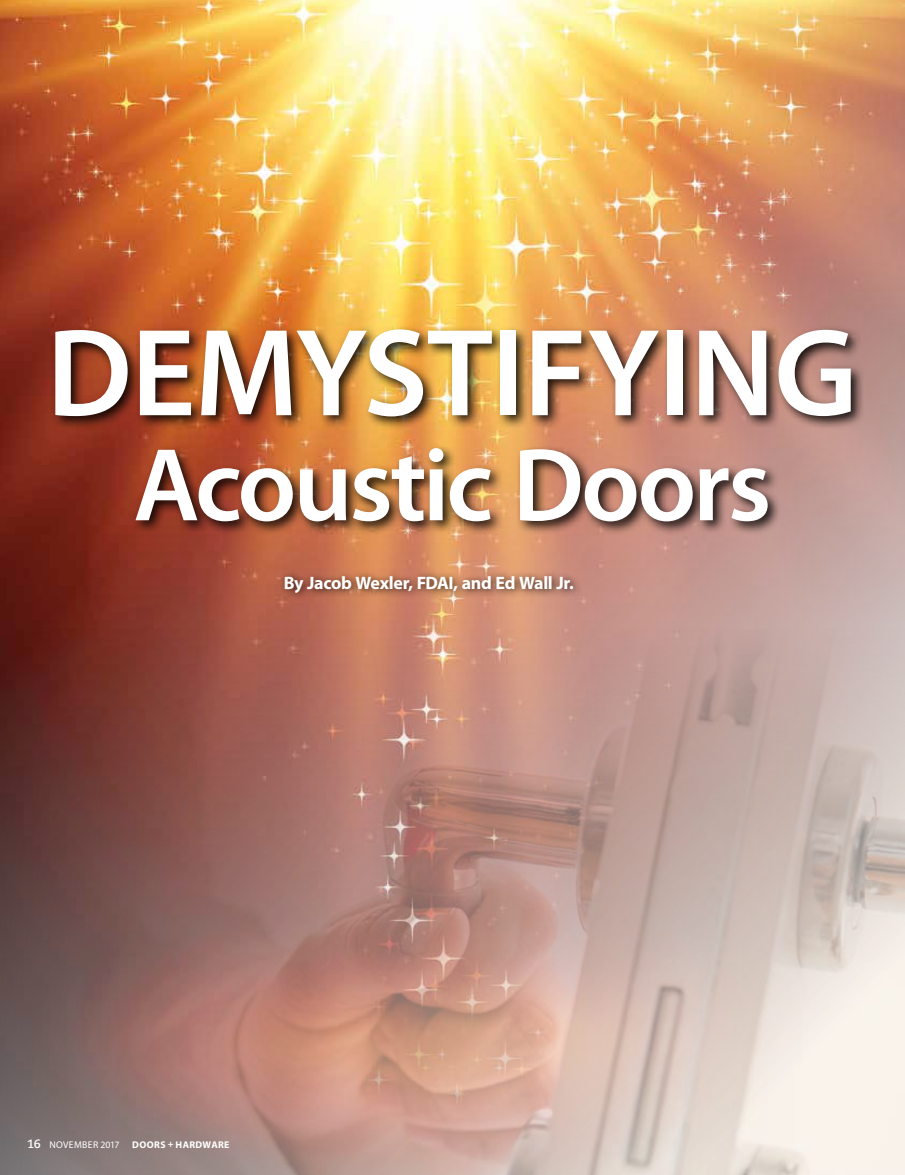
<style>
.page{position:relative;width:905px;height:1175px;background:#fff}
.page>*{position:absolute;margin:0;border:0;box-sizing:border-box;transform-origin:0 0}
.t1{font:600 125.4px "Myriad Pro";letter-spacing:-.01em;color:#fff}
.t2{font:600 104.55px "Myriad Pro";letter-spacing:-.03em;color:#fff}
.t3{font:700 18px "Myriad Pro";letter-spacing:-.02em;color:#fff}
.t4{font:9.75px "Myriad Pro";letter-spacing:.03em;color:#fff}
.t5{font:700 9.75px "Myriad Pro";letter-spacing:.04em;color:#fff}
.s1{font-family:"Caecilia LT Std";font-weight:700;font-size:12px}
</style>
<div class="page">
<img style="left:0;top:0;width:904px;height:626px">
<img style="left:0;top:626px;width:904px;height:548px">
<div style="left:279px;top:570px;width:304px;height:32px;background:#000;opacity:.75"></div>
<div style="left:51px;top:325px;width:814px;height:211px;background:#000;opacity:.87"></div>
<h1 class="t1" style="left:46px;top:304px;width:812px">DEMYSTIFYING</h1>
<h2 class="t2" style="left:133px;top:427px;width:639px">Acoustic Doors</h2>
<p class="t3" style="left:284px;top:572px;width:291px">By Jacob Wexler, FDAI, and Ed Wall Jr.</p>
<p class="t4" style="left:27px;top:1139px;width:94px"><span class="s1">16</span> NOVEMBER 2017</p>
<p class="t5" style="left:132px;top:1138px;width:99px">DOORS + HARDWARE</p>
</div>
